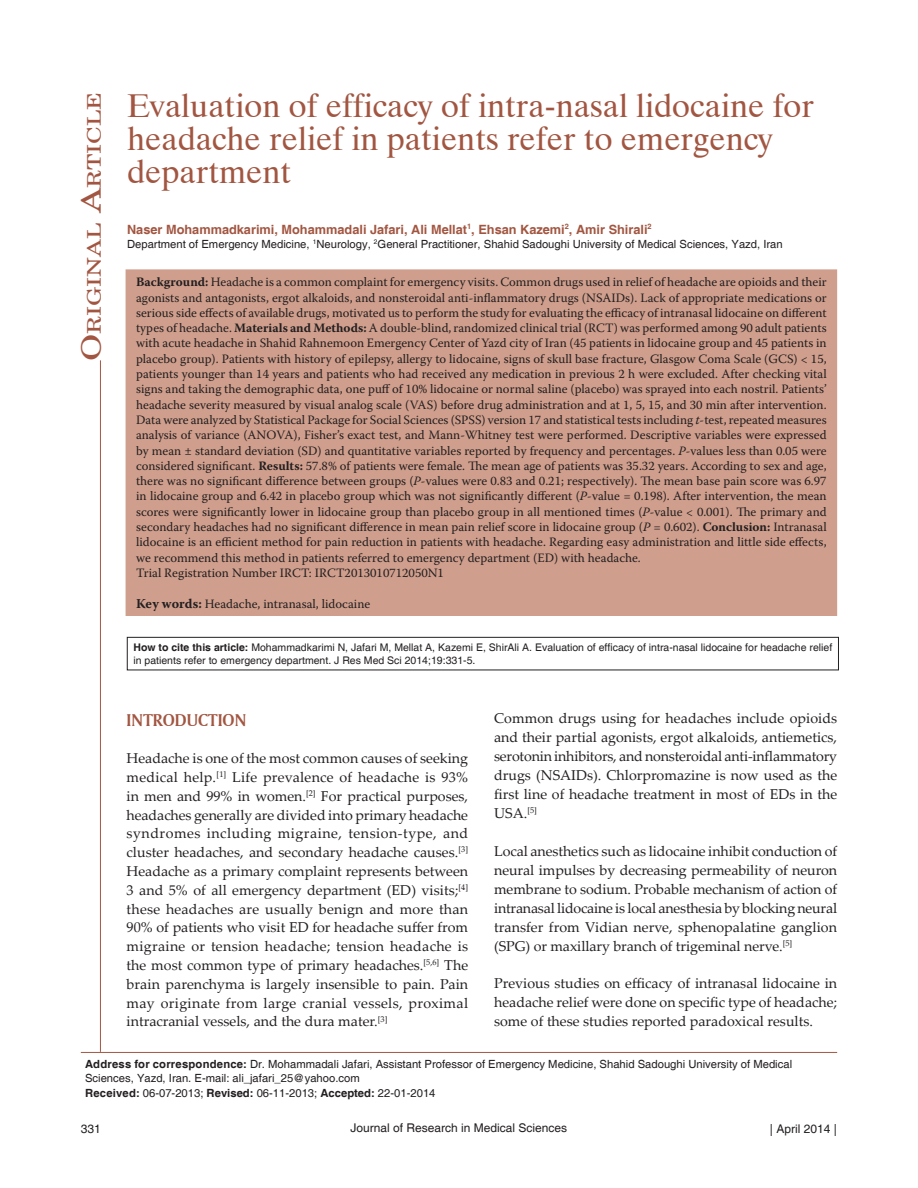
<style>
.page{position:relative;width:918px;height:1188px;background:#fff}
.page>*{position:absolute;margin:0;border:0;box-sizing:border-box;transform-origin:0 0}
.t1{font:33px/33px "Dutch 801 BT";color:#a25641}
.t2{font:18.9px "New Century Schlbk";color:#a25641;scale:1.3 1}
.t3{font:18px "Amerigo BT Bold A";color:#a25641}
.t4{font:14.25px/18.8px "Palatino Linotype";color:#231f20;text-align:justify}
.t5{font:12.75px/15.3px "Warnock Pro";color:#231f20}
.t6{font:700 12.75px "Helvetica";color:#a25641}
.t7{font:12px "Helvetica";color:#231f20}
.t8{font:11.25px/14.5px "Helvetica";color:#231f20}
.t9{font:10.5px/12.6px "Helvetica";color:#231f20}
.s1{font-size:27px}
.s2{font-weight:700}
.s3{font-style:italic}
.s4{font-weight:700;font-size:13.5px}
</style>
<div class="page">
<div style="left:126px;top:270px;width:710px;height:345px;background:#cf9e8c"></div>
<div style="left:126px;top:269px;width:711px;height:347px;border:2px solid #cf9e8c"></div>
<hr style="left:81px;top:1052px;width:756px;height:1px;background:#a25641">
<hr style="left:100px;top:360px;width:1px;height:692px;background:#a25641">
<div style="left:127px;top:637px;width:712px;height:33px;border:1px solid #231f20"></div>
<h2 class="t2" style="left:82px;top:361px;width:209px;rotate:-90deg"><span class="s1">O</span>RIGINAL <span class="s1">A</span>RTICLE</h2>
<h1 class="t1" style="left:127px;top:89px;width:689px">Evaluation of efficacy of intra-nasal lidocaine for headache relief in patients refer to emergency department</h1>
<p class="t6" style="left:127px;top:222px;width:526px">Naser Mohammadkarimi, Mohammadali Jafari, Ali Mellat<sup>1</sup>, Ehsan Kazemi<sup>2</sup>, Amir Shirali<sup>2</sup></p>
<p class="t8" style="left:127px;top:237px;width:657px">Department of Emergency Medicine, <sup>1</sup>Neurology, <sup>2</sup>General Practitioner, Shahid Sadoughi University of Medical Sciences, Yazd, Iran</p>
<p class="t5" style="left:136px;top:276px;width:692px"><span class="s2">Background:</span> Headache is a common complaint for emergency visits. Common drugs used in relief of headache are opioids and their agonists and antagonists, ergot alkaloids, and nonsteroidal anti-inflammatory drugs (NSAIDs). Lack of appropriate medications or serious side effects of available drugs, motivated us to perform the study for evaluating the efficacy of intranasal lidocaine on different types of headache. <span class="s2">Materials and Methods:</span> A double-blind, randomized clinical trial (RCT) was performed among 90 adult patients with acute headache in Shahid Rahnemoon Emergency Center of Yazd city of Iran (45 patients in lidocaine group and 45 patients in placebo group). Patients with history of epilepsy, allergy to lidocaine, signs of skull base fracture, Glasgow Coma Scale (GCS) &lt; 15, patients younger than 14 years and patients who had received any medication in previous 2 h were excluded. After checking vital signs and taking the demographic data, one puff of 10% lidocaine or normal saline (placebo) was sprayed into each nostril. Patients’ headache severity measured by visual analog scale (VAS) before drug administration and at 1, 5, 15, and 30 min after intervention.<br>Data were analyzed by Statistical Package for Social Sciences (SPSS) version 17 and statistical tests including <span class="s3">t</span>-test, repeated measures analysis of variance (ANOVA), Fisher’s exact test, and Mann-Whitney test were performed. Descriptive variables were expressed by mean ± standard deviation (SD) and quantitative variables reported by frequency and percentages. <span class="s3">P</span>-values less than 0.05 were considered significant. <span class="s2">Results:</span> 57.8% of patients were female. The mean age of patients was 35.32 years. According to sex and age, there was no significant difference between groups (<span class="s3">P</span>-values were 0.83 and 0.21; respectively). The mean base pain score was 6.97 in lidocaine group and 6.42 in placebo group which was not significantly different (<span class="s3">P</span>-value = 0.198). After intervention, the mean scores were significantly lower in lidocaine group than placebo group in all mentioned times (<span class="s3">P</span>-value &lt; 0.001). The primary and secondary headaches had no significant difference in mean pain relief score in lidocaine group (<span class="s3">P</span> = 0.602). <span class="s2">Conclusion:</span> Intranasal lidocaine is an efficient method for pain reduction in patients with headache. Regarding easy administration and little side effects, we recommend this method in patients referred to emergency department (ED) with headache.<br>Trial Registration Number IRCT: IRCT2013010712050N1</p>
<p class="t5" style="left:136px;top:598px;width:236px"><span class="s4">Key words:</span> Headache, intranasal, lidocaine</p>
<p class="t9" style="left:133px;top:641px;width:700px"><span class="s2">How to cite this article:</span> Mohammadkarimi N, Jafari M, Mellat A, Kazemi E, ShirAli A. Evaluation of efficacy of intra-nasal lidocaine for headache relief in patients refer to emergency department. J Res Med Sci 2014;19:331-5.</p>
<h3 class="t3" style="left:127px;top:709px;width:121px">INTRODUCTION</h3>
<p class="t4" style="left:127px;top:751px;width:343px">Headache is one of the most common causes of seeking medical help.<sup>[1]</sup> Life prevalence of headache is 93% in men and 99% in women.<sup>[2]</sup> For practical purposes, headaches generally are divided into primary headache syndromes including migraine, tension-type, and cluster headaches, and secondary headache causes.<sup>[3] </sup>Headache as a primary complaint represents between 3 and 5% of all emergency department (ED) visits;<sup>[4] </sup>these headaches are usually benign and more than 90% of patients who visit ED for headache suffer from migraine or tension headache; tension headache is the most common type of primary headaches.<sup>[5,6]</sup> The brain parenchyma is largely insensible to pain. Pain may originate from large cranial vessels, proximal intracranial vessels, and the dura mater.<sup>[3]</sup></p>
<p class="t4" style="left:494px;top:710px;width:345px">Common drugs using for headaches include opioids and their partial agonists, ergot alkaloids, antiemetics, serotonin inhibitors, and nonsteroidal anti-inflammatory drugs (NSAIDs). Chlorpromazine is now used as the first line of headache treatment in most of EDs in the USA.<sup>[5]</sup></p>
<p class="t4" style="left:494px;top:843px;width:345px">Local anesthetics such as lidocaine inhibit conduction of neural impulses by decreasing permeability of neuron membrane to sodium. Probable mechanism of action of intranasal lidocaine is local anesthesia by blocking neural transfer from Vidian nerve, sphenopalatine ganglion (SPG) or maxillary branch of trigeminal nerve.<sup>[5]</sup></p>
<p class="t4" style="left:494px;top:976px;width:345px">Previous studies on efficacy of intranasal lidocaine in headache relief were done on specific type of headache; some of these studies reported paradoxical results.</p>
<p class="t8" style="left:85px;top:1057px;width:709px"><span class="s2">Address for correspondence:</span> Dr. Mohammadali Jafari, Assistant Professor of Emergency Medicine, Shahid Sadoughi University of Medical<br>Sciences, Yazd, Iran. E-mail: ali_jafari_25@yahoo.com<br><span class="s2">Received:</span> 06-07-2013; <span class="s2">Revised:</span> 06-11-2013; <span class="s2">Accepted:</span> 22-01-2014</p>
<p class="t7" style="left:81px;top:1122px;width:22px">331</p>
<p class="t7" style="left:351px;top:1121px;width:218px">Journal of Research in Medical Sciences</p>
<p class="t7" style="left:770px;top:1122px;width:68px">| April 2014 |</p>
</div>
